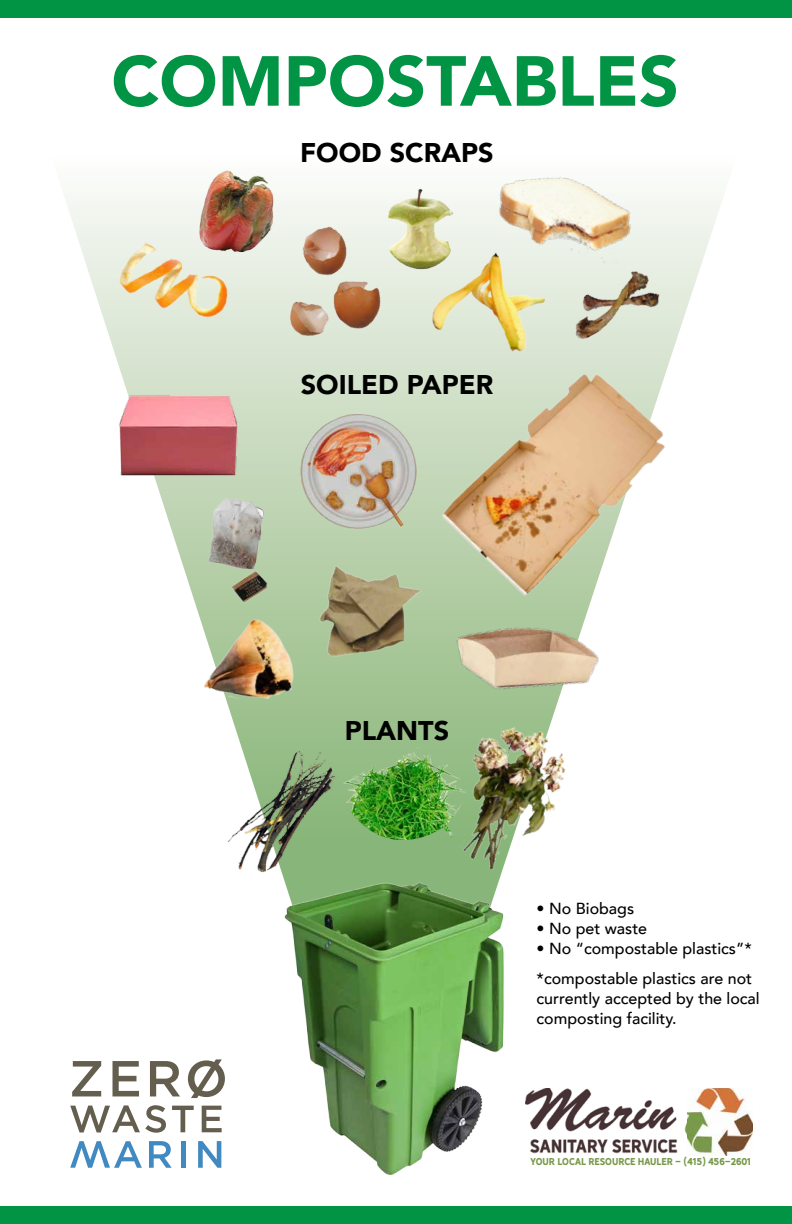
<style>
.page{position:relative;width:792px;height:1224px;background:#fff}
.page>*{position:absolute;margin:0;border:0;box-sizing:border-box;transform-origin:0 0}
.t1{font:900 70px "Avenir";color:#009444}
.t2{font:900 27px "Avenir";color:#000}
.t3{font:500 16px/30px "Avenir";color:#000}
.t4{font:9.3px "Hanley Sans";letter-spacing:-.02em;color:#779949}
</style>
<div class="page">
<svg style="left:63px;top:191px;width:662px;height:547px"></svg>
<div style="left:0;top:1206px;width:792px;height:18px;background:#009444"></div>
<div style="left:0;top:0;width:792px;height:18px;background:#009444"></div>
<img style="left:289px;top:550px;width:149px;height:134px">
<img style="left:195px;top:610px;width:110px;height:100px">
<img style="left:195px;top:490px;width:102px;height:119px">
<img style="left:428px;top:333px;width:261px;height:297px">
<img style="left:96px;top:224px;width:154px;height:114px">
<img style="left:423px;top:712px;width:164px;height:124px">
<img style="left:257px;top:207px;width:151px;height:167px">
<img style="left:412px;top:231px;width:148px;height:153px">
<img style="left:370px;top:188px;width:96px;height:88px">
<img style="left:559px;top:258px;width:107px;height:92px">
<img style="left:179px;top:170px;width:100px;height:90px">
<img style="left:294px;top:414px;width:135px;height:136px">
<img style="left:284px;top:833px;width:236px;height:342px">
<img style="left:352px;top:738px;width:117px;height:103px">
<img style="left:228px;top:738px;width:124px;height:145px">
<img style="left:488px;top:177px;width:154px;height:91px">
<img style="left:438px;top:606px;width:181px;height:105px">
<img style="left:111px;top:390px;width:142px;height:96px">
<svg style="left:72px;top:1061px;width:29px;height:35px"></svg>
<svg style="left:113px;top:1061px;width:26px;height:35px"></svg>
<svg style="left:150px;top:1061px;width:30px;height:35px"></svg>
<svg style="left:70px;top:1105px;width:96px;height:28px"></svg>
<svg style="left:172px;top:1106px;width:22px;height:26px"></svg>
<svg style="left:202px;top:1106px;width:20px;height:26px"></svg>
<svg style="left:70px;top:1141px;width:72px;height:27px"></svg>
<svg style="left:149px;top:1141px;width:23px;height:27px"></svg>
<hr style="left:182px;top:1141px;width:4px;height:27px;background:#4189c1">
<svg style="left:198px;top:1141px;width:23px;height:27px"></svg>
<svg style="left:188px;top:1059px;width:37px;height:39px"></svg>
<img style="left:526px;top:1088px;width:227px;height:68px">
<h1 class="t1" style="left:111px;top:21px;width:569px">COMPOSTABLES</h1>
<h2 class="t2" style="left:300px;top:129px;width:195px">FOOD SCRAPS</h2>
<h2 class="t2" style="left:301px;top:362px;width:194px">SOILED PAPER</h2>
<h2 class="t2" style="left:345px;top:708px;width:106px">PLANTS</h2>
<p class="t3" style="left:537px;top:893px;width:99px">• No Biobags</p>
<p class="t3" style="left:537px;top:913px;width:112px">• No pet waste</p>
<p class="t3" style="left:537px;top:933px;width:217px">• No “compostable plastics”* *compostable plastics are not</p>
<p class="t3" style="left:537px;top:988px;width:225px;line-height:20px">currently accepted by the local composting facility.</p>
<p class="t4" style="left:530px;top:1155px;width:222px">YOUR LOCAL RESOURCE HAULER - (415) 456-2601</p>
</div>
